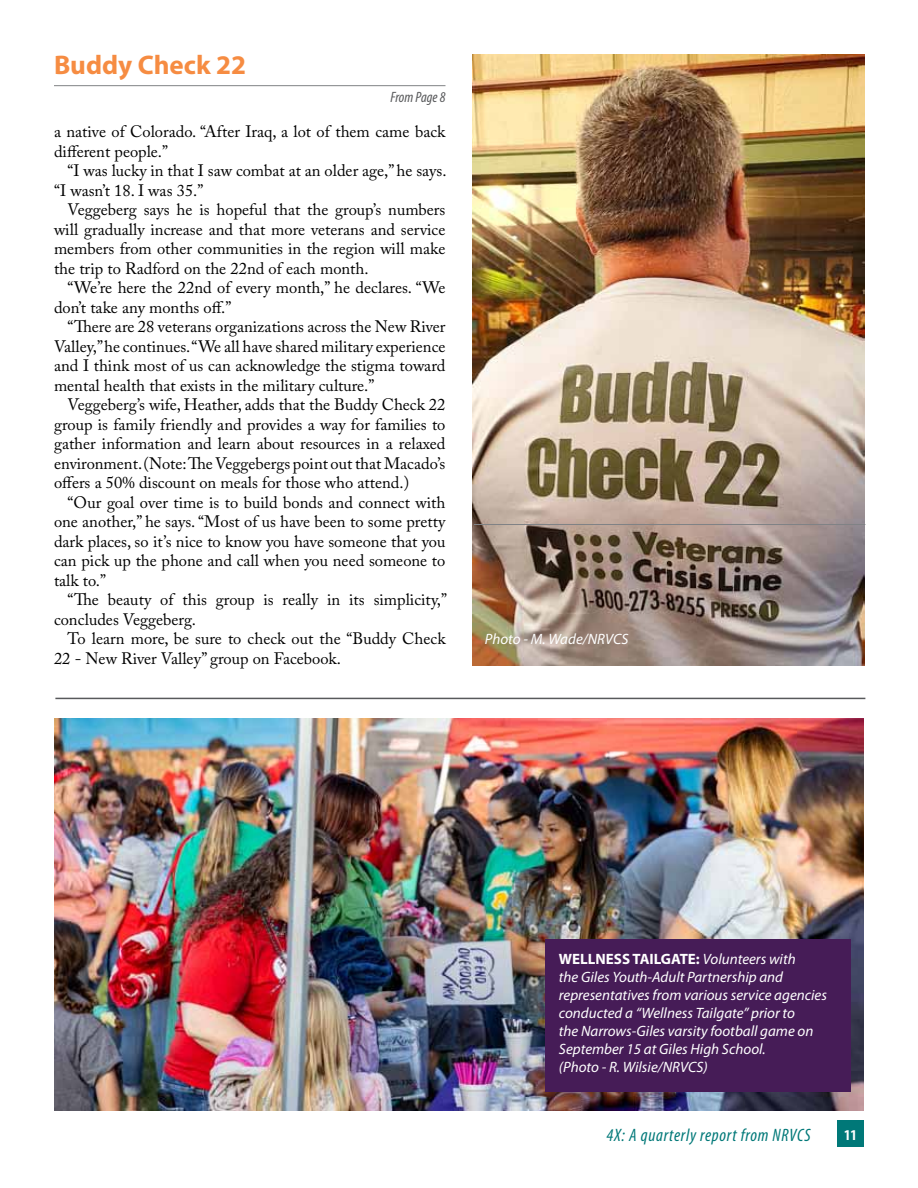
<style>
.page{position:relative;width:918px;height:1188px;background:#fff}
.page>*{position:absolute;margin:0;border:0;box-sizing:border-box;transform-origin:0 0}
.t1{font:700 27px "Myriad Pro";color:#f68c42}
.t2{font:italic condensed 18px "Myriad Pro";letter-spacing:.04em;color:#007878}
.t3{font:16.5px/19.5px "Adobe Caslon Pro";color:#000}
.t4{font:italic 15px/18px "Myriad Pro";color:#fff}
.t5{font:italic condensed 15px "Myriad Pro";letter-spacing:-.005em;color:#58595b}
.t6{font:700 condensed 15px "Myriad Pro";color:#fff}
.s1{font-weight:700;font-style:normal}
</style>
<div class="page">
<img style="left:472px;top:54px;width:392px;height:611px">
<hr style="left:54px;top:85px;width:392px;height:1px;background:#808285">
<div style="left:837px;top:1120px;width:27px;height:28px;background:#007878"></div>
<hr style="left:474px;top:524px;width:391px;height:1px;background:#808285">
<img style="left:54px;top:719px;width:810px;height:392px">
<hr style="left:55px;top:698px;width:810px;height:1px;background:#58595b">
<div style="left:545px;top:940px;width:305px;height:152px;background:#461c57"></div>
<h1 class="t1" style="left:54px;top:48px;width:194px">Buddy Check 22</h1>
<p class="t5" style="left:391px;top:88px;width:56px">From Page 8</p>
<p class="t3" style="left:54px;top:122px;width:393px">a native of Colorado. “After Iraq, a lot of them came back different people.”</p>
<p class="t3" style="left:54px;top:161px;width:394px;text-indent:13px">“I was lucky in that I saw combat at an older age,” he says. “I wasn’t 18. I was 35.”</p>
<p class="t3" style="left:54px;top:200px;width:393px;text-align:justify;text-indent:13px">Veggeberg says he is hopeful that the group’s numbers will gradually increase and that more veterans and service members from other communities in the region will make the trip to Radford on the 22nd of each month.</p>
<p class="t3" style="left:54px;top:278px;width:393px;text-indent:13px">“We’re here the 22nd of every month,” he declares. “We don’t take any months off.”</p>
<p class="t3" style="left:54px;top:317px;width:393px;text-align:justify;text-indent:13px">“There are 28 veterans organizations across the New River Valley,” he continues. “We all have shared military experience and I think most of us can acknowledge the stigma toward mental health that exists in the military culture.”</p>
<p class="t3" style="left:54px;top:395px;width:393px;text-align:justify;text-indent:13px">Veggeberg’s wife, Heather, adds that the Buddy Check 22 group is family friendly and provides a way for families to gather information and learn about resources in a relaxed environment. (Note: The Veggebergs point out that Macado’s offers a 50% discount on meals for those who attend.)</p>
<p class="t3" style="left:54px;top:493px;width:393px;text-align:justify;text-indent:13px">“Our goal over time is to build bonds and connect with one another,” he says. “Most of us have been to some pretty dark places, so it’s nice to know you have someone that you can pick up the phone and call when you need someone to talk to.”</p>
<p class="t3" style="left:54px;top:590px;width:395px;text-indent:13px">“The beauty of this group is really in its simplicity,” concludes Veggeberg.</p>
<p class="t3" style="left:54px;top:629px;width:393px;text-indent:13px">To learn more, be sure to check out the “Buddy Check<br>22 - New River Valley” group on Facebook.</p>
<p class="t4" style="left:485px;top:630px;width:145px">Photo - M. Wade/NRVCS</p>
<p class="t4" style="left:559px;top:950px;width:270px"><span class="s1">WELLNESS TAILGATE:</span> Volunteers with<br>the Giles Youth-Adult Partnership and representatives from various service agencies conducted a “Wellness Tailgate” prior to<br>the Narrows-Giles varsity football game on September 15 at Giles High School.<br>(Photo - R. Wilsie/NRVCS)</p>
<p class="t2" style="left:606px;top:1124px;width:206px">4X: A quarterly report from NRVCS</p>
<p class="t6" style="left:844px;top:1125px;width:14px">11</p>
</div>
